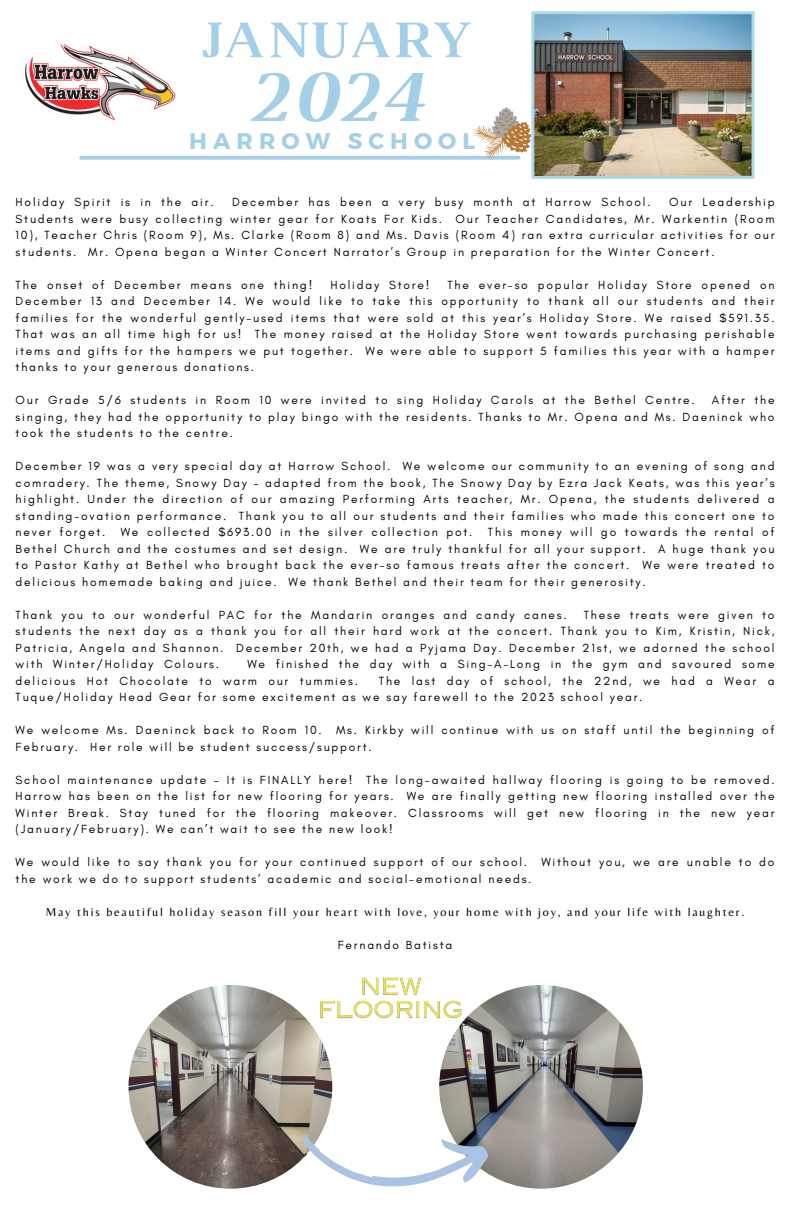
<style>
.page{position:relative;width:792px;height:1224px;background:#fff}
.page>*{position:absolute;margin:0;border:0;box-sizing:border-box;transform-origin:0 0}
.t1{font:italic 700 75.1px "Luthier";color:#a4cfe8}
.t2{font:700 54.1px "Luthier";letter-spacing:.03em;color:#a4cfe8}
.t3{font:700 22.6px "Montserrat";letter-spacing:.27em;color:#a4cfe8}
.t4{font:12px/16.5px "Glacial Indifference";letter-spacing:.15em;color:#000;text-align:justify}
.t5{font:12px "Belleza";letter-spacing:.15em;color:#000}
</style>
<div class="page">
<svg style="left:81px;top:156px;width:392px;height:4px;background:#abd3e9"></svg>
<img style="left:25px;top:44px;width:151px;height:77px">
<img style="left:473px;top:11px;width:282px;height:168px">
<img style="left:129px;top:985px;width:203px;height:204px;border-radius:50%">
<img style="left:439px;top:985px;width:204px;height:204px;border-radius:50%">
<svg style="left:302px;top:1136px;width:187px;height:51px"></svg>
<img style="left:319px;top:977px;width:146px;height:46px">
<p class="t2" style="left:198px;top:20px;width:271px">JANUARY</p>
<p class="t1" style="left:243px;top:69px;width:180px">2024</p>
<p class="t3" style="left:189px;top:126px;width:287px">HARROW SCHOOL</p>
<p class="t4" style="left:16px;top:194px;width:760px;text-indent:654px">Our Leadership Students were busy collecting winter gear for Koats For Kids. Our Teacher Candidates, Mr. Warkentin (Room 10), Teacher Chris (Room 9), Ms. Clarke (Room 8) and Ms. Davis (Room 4) ran extra curricular activities for our students. Mr. Opena began a Winter Concert Narrator’s Group in preparation for the Winter Concert.</p>
<p class="t4" style="left:16px;top:276px;width:298px">The onset of December means one thing!</p>
<p class="t4" style="left:330px;top:276px;width:100px">Holiday Store!</p>
<p class="t4" style="left:16px;top:194px;width:199px">Holiday Spirit is in the air.</p>
<p class="t4" style="left:232px;top:194px;width:420px">December has been a very busy month at Harrow School.</p>
<p class="t4" style="left:16px;top:276px;width:760px;text-indent:432px">The ever-so popular Holiday Store opened on December 13 and December 14. We would like to take this opportunity to thank all our students and their families for the wonderful gently-used items that were sold at this year’s Holiday Store. We raised $591.35.<br>That was an all time high for us! The money raised at the Holiday Store went towards purchasing perishable items and gifts for the hampers we put together. We were able to support 5 families this year with a hamper thanks to your generous donations.</p>
<p class="t4" style="left:16px;top:392px;width:681px">Our Grade 5/6 students in Room 10 were invited to sing Holiday Carols at the Bethel Centre.</p>
<p class="t4" style="left:16px;top:392px;width:760px;text-indent:696px">After the singing, they had the opportunity to play bingo with the residents. Thanks to Mr. Opena and Ms. Daeninck who took the students to the centre.</p>
<p class="t4" style="left:16px;top:458px;width:760px">December 19 was a very special day at Harrow School. We welcome our community to an evening of song and comradery. The theme, Snowy Day – adapted from the book, The Snowy Day by Ezra Jack Keats, was this year’s highlight. Under the direction of our amazing Performing Arts teacher, Mr. Opena, the students delivered a standing-ovation performance. Thank you to all our students and their families who made this concert one to never forget.</p>
<p class="t4" style="left:16px;top:524px;width:760px;text-indent:472px">This money will go towards the rental of Bethel Church and the costumes and set design. We are truly thankful for all your support. A huge thank you to Pastor Kathy at Bethel who brought back the ever-so famous treats after the concert. We were treated to delicious homemade baking and juice. We thank Bethel and their team for their generosity.</p>
<p class="t4" style="left:16px;top:606px;width:553px">Thank you to our wonderful PAC for the Mandarin oranges and candy canes.</p>
<p class="t4" style="left:121px;top:524px;width:353px">We collected $693.00 in the silver collection pot.</p>
<p class="t4" style="left:16px;top:606px;width:760px;text-indent:568px">These treats were given to students the next day as a thank you for all their hard work at the concert. Thank you to Kim, Kristin, Nick, Patricia, Angela and Shannon. December 20th, we had a Pyjama Day. December 21st, we adorned the school with Winter/Holiday Colours.</p>
<p class="t4" style="left:16px;top:656px;width:760px;text-indent:232px">We finished the day with a Sing-A-Long in the gym and savoured some delicious Hot Chocolate to warm our tummies.</p>
<p class="t4" style="left:16px;top:672px;width:760px;text-indent:363px">The last day of school, the 22nd, we had a Wear a<br>Tuque/Holiday Head Gear for some excitement as we say farewell to the 2023 school year.</p>
<p class="t4" style="left:16px;top:722px;width:760px">We welcome Ms. Daeninck back to Room 10. Ms. Kirkby will continue with us on staff until the beginning of<br>February. Her role will be student success/support.</p>
<p class="t4" style="left:16px;top:771px;width:760px">School maintenance update – It is FINALLY here! The long-awaited hallway flooring is going to be removed.<br>Harrow has been on the list for new flooring for years. We are finally getting new flooring installed over the Winter Break. Stay tuned for the flooring makeover. Classrooms will get new flooring in the new year (January/February). We can’t wait to see the new look!</p>
<p class="t4" style="left:16px;top:854px;width:760px">We would like to say thank you for your continued support of our school. Without you, we are unable to do the work we do to support students’ academic and social-emotional needs.</p>
<p class="t5" style="left:46px;top:904px;width:700px">May this beautiful holiday season fill your heart with love, your home with joy, and your life with laughter.</p>
<p class="t4" style="left:338px;top:936px;width:116px">Fernando Batista</p>
</div>
